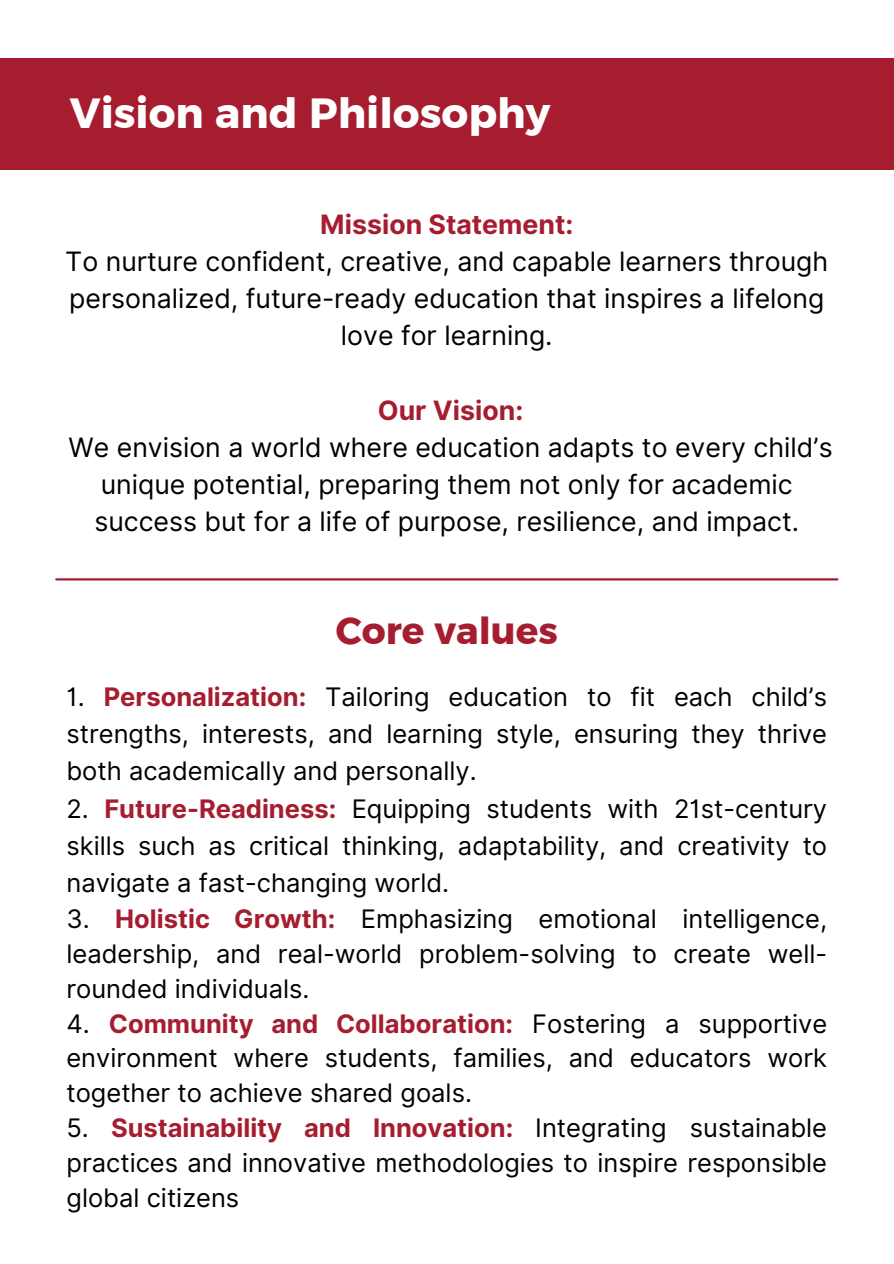
<style>
.page{position:relative;width:894px;height:1264px;background:#fff}
.page>*{position:absolute;margin:0;border:0;box-sizing:border-box;transform-origin:0 0}
.t1{font:42px "Kief Montaser Bold";color:#fff}
.t2{font:37.5px "Kief Montaser Bold";color:#a61d30}
.t3{font:26.7px/37.2px "Inter";color:#000;text-align:center}
.t4{font:700 26.7px "Inter";color:#a61d30}
.t5{font:25.5px/34.8px "Inter";color:#000;text-align:justify}
.s1{font-weight:700;color:#a61d30}
</style>
<div class="page">
<div style="left:0;top:58px;width:893px;height:112px;background:#a61d30"></div>
<hr style="left:56px;top:578px;width:781px;height:2px;background:#a61d30">
<h1 class="t1" style="left:70px;top:88px;width:481px">Vision and Philosophy</h1>
<p class="t4" style="left:320px;top:208px;width:254px">Mission Statement:</p>
<p class="t3" style="left:65px;top:243px;width:764px">To nurture confident, creative, and capable learners through personalized, future-ready education that inspires a lifelong love for learning.</p>
<p class="t4" style="left:378px;top:394px;width:147px">Our Vision:</p>
<p class="t3" style="left:68px;top:428px;width:765px">We envision a world where education adapts to every child’s unique potential, preparing them not only for academic success but for a life of purpose, resilience, and impact.</p>
<p class="t2" style="left:336px;top:607px;width:223px">Core values</p>
<h2 class="t5" style="left:66px;top:678px;width:762px;line-height:37.2px">1. <span class="s1">Personalization:</span> Tailoring education to fit each child’s strengths, interests, and learning style, ensuring they thrive both academically and personally.</h2>
<p class="t5" style="left:66px;top:789px;width:762px;line-height:37.2px">2. <span class="s1">Future-Readiness:</span> Equipping students with 21st-century skills such as critical thinking, adaptability, and creativity to navigate a fast-changing world.</p>
<p class="t5" style="left:66px;top:901px;width:762px">3. <span class="s1">Holistic Growth:</span> Emphasizing emotional intelligence, leadership, and real-world problem-solving to create well&shy;rounded individuals.</p>
<p class="t5" style="left:66px;top:1005px;width:762px">4. <span class="s1">Community and Collaboration:</span> Fostering a supportive environment where students, families, and educators work together to achieve shared goals.</p>
<p class="t5" style="left:66px;top:1110px;width:762px">5. <span class="s1">Sustainability and Innovation:</span> Integrating sustainable practices and innovative methodologies to inspire responsible global citizens</p>
</div>
